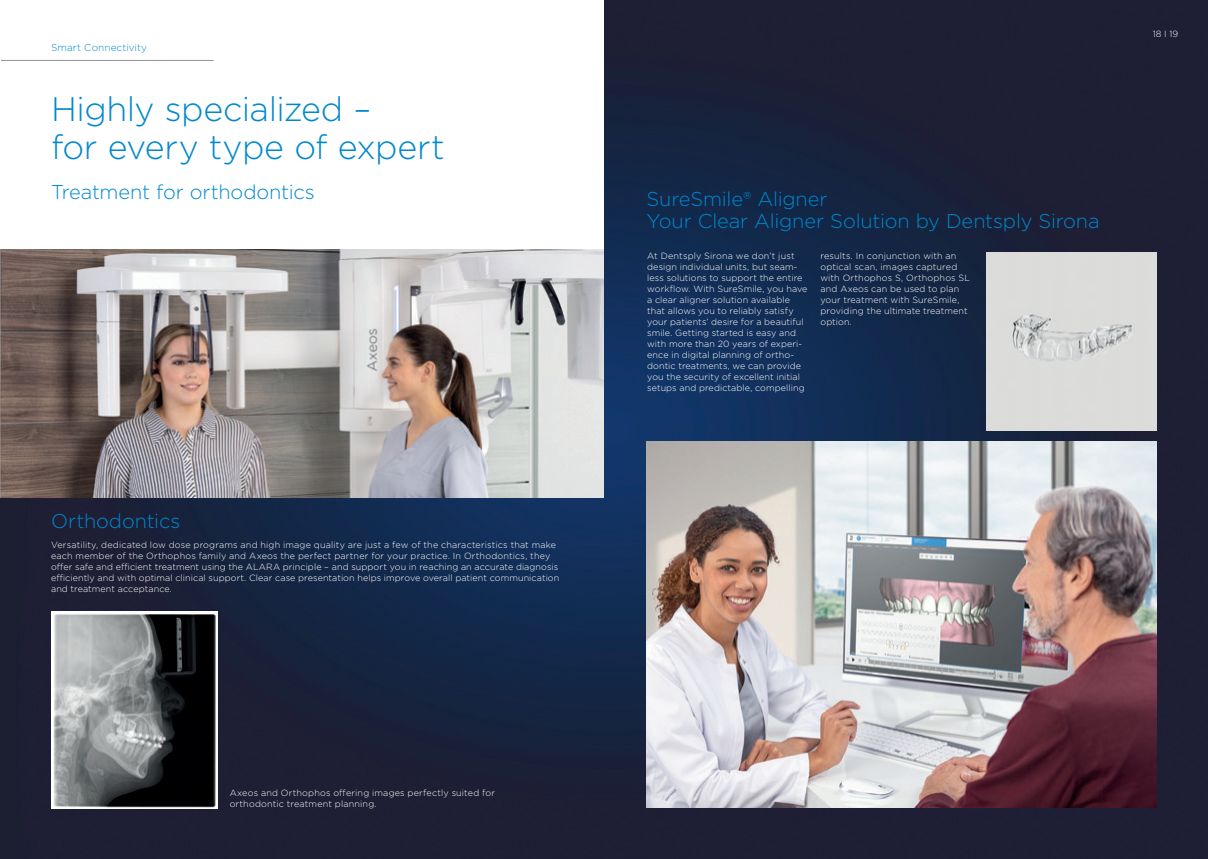
<style>
.page{position:relative;width:1208px;height:859px;background:#fff}
.page>*{position:absolute;margin:0;border:0;box-sizing:border-box;transform-origin:0 0}
.t1{font:300 34px/38px "Gotham";letter-spacing:-.015em;color:#0088ce}
._02_Headline_22pt_28{font:300 20px "Gotham";letter-spacing:-.005em;color:#0088ce}
.t2{font:300 10px "Gotham";letter-spacing:.01em;color:#0088ce}
._02_Einstieg_12pt_16{font:300 9px/11px "Gotham";letter-spacing:.01em;color:#fff}
._02_Pagina_9pt_11pt{font:300 9px "Gotham";color:#fff}
</style>
<div class="page">
<img style="left:0;top:0;width:1208px;height:859px">
<div style="left:0;top:0;width:604px;height:249px;background:#fff"></div>
<hr style="left:1px;top:60px;width:213px;height:1px;background:#939598">
<img style="left:0;top:249px;width:604px;height:248px">
<img style="left:646px;top:441px;width:511px;height:367px">
<img style="left:986px;top:253px;width:171px;height:178px">
<img style="left:51px;top:611px;width:166px;height:197px">
<p class="t2" style="left:51px;top:41px;width:98px">Smart Connectivity</p>
<p class="t1" style="left:51px;top:89px;width:395px">Highly specialized –<br>for every type of expert</p>
<p class="_02_Headline_22pt_28" style="left:51px;top:179px;width:265px">Treatment for orthodontics</p>
<p class="_02_Headline_22pt_28" style="left:51px;top:508px;width:131px">Orthodontics</p>
<p class="_02_Einstieg_12pt_16" style="left:51px;top:539px;width:510px">Versatility, dedicated low dose programs and high image quality are just a few of the characteristics that make each member of the Orthophos family and Axeos the perfect partner for your practice. In Orthodontics, they offer safe and efficient treatment using the ALARA principle – and support you in reaching an accurate diagnosis efficiently and with optimal clinical support. Clear case presentation helps improve overall patient communication and treatment acceptance.</p>
<p class="_02_Einstieg_12pt_16" style="left:230px;top:787px;width:267px">Axeos and Orthophos offering images perfectly suited for orthodontic treatment planning.</p>
<p class="_02_Pagina_9pt_11pt" style="left:1152px;top:28px;width:27px">18 I 19</p>
<p class="_02_Headline_22pt_28" style="left:646px;top:186px;width:182px">SureSmile® Aligner</p>
<p class="_02_Headline_22pt_28" style="left:646px;top:208px;width:454px">Your Clear Aligner Solution by Dentsply Sirona</p>
<p class="_02_Einstieg_12pt_16" style="left:647px;top:250px;width:162px">At Dentsply Sirona we don’t just design individual units, but seam&shy;less solutions to support the entire workflow. With SureSmile, you have a clear aligner solution available that allows you to reliably satisfy your patients’ desire for a beautiful smile. Getting started is easy and with more than 20 years of experi&shy;ence in digital planning of ortho&shy;dontic treatments, we can provide you the security of excellent initial setups and predictable, compelling</p>
<p class="_02_Einstieg_12pt_16" style="left:820px;top:250px;width:151px">results. In conjunction with an optical scan, images captured with Orthophos S, Orthophos SL and Axeos can be used to plan your treatment with SureSmile, providing the ultimate treatment option.</p>
</div>
